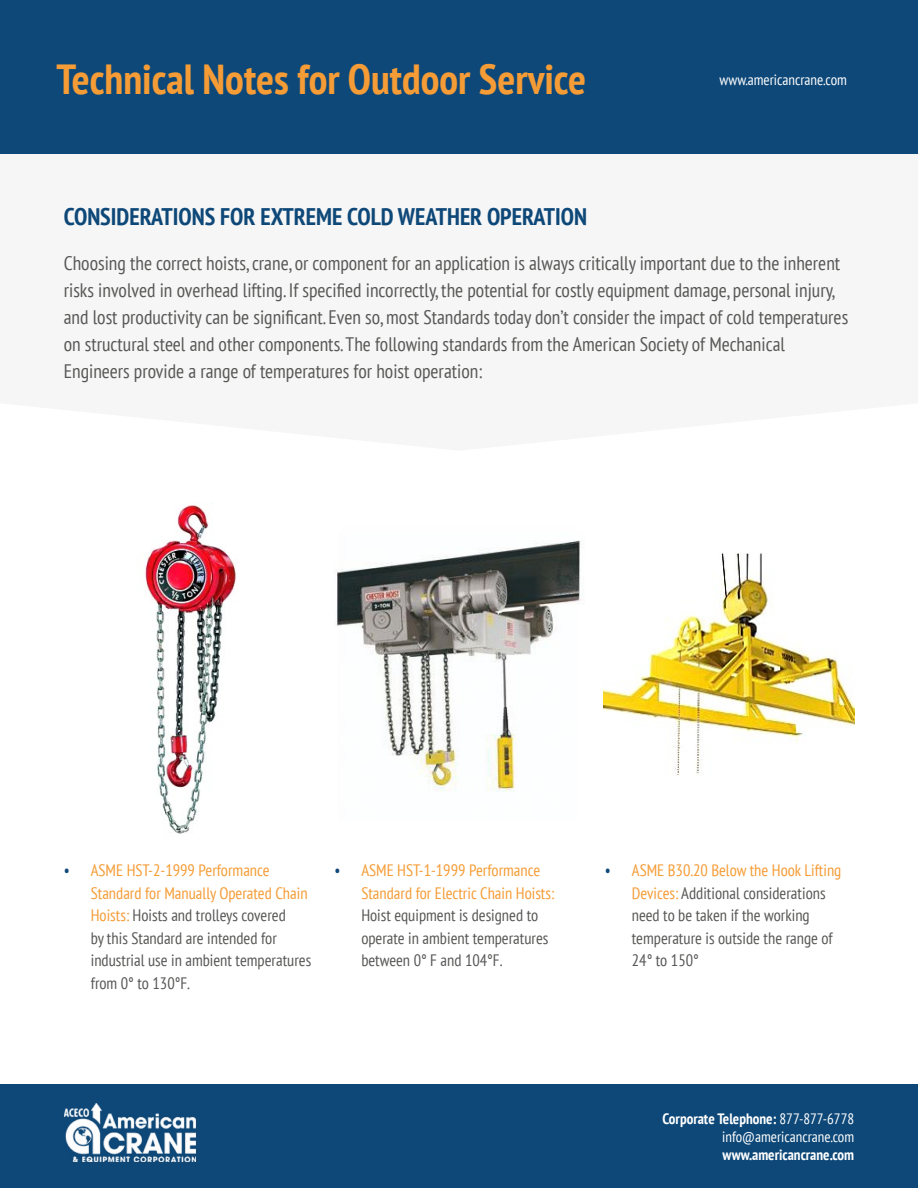
<style>
.page{position:relative;width:918px;height:1188px;background:#fff}
.page>*{position:absolute;margin:0;border:0;box-sizing:border-box;transform-origin:0 0}
.t1{font:700 condensed 42px "PT Sans";color:#f59c36}
.t2{font:700 condensed 24px "PT Sans";color:#0e4878}
.t3{font:condensed 19.5px/27px "PT Sans";color:#575756}
.t4{font:condensed 16.5px/22.5px "PT Sans";color:#575756}
.t5{font:condensed 16.5px/22.5px "PT Sans";color:#f59c36}
.t6{font:condensed 15px/18px "PT Sans";color:#fff;text-align:right}
.t7{font:700 condensed 15px "PT Sans";color:#fff}
.s1{color:#0e4878}
.s2{color:#f59c36}
.s3{font-weight:700}
</style>
<div class="page">
<div style="left:0;top:1084px;width:918px;height:104px;background:#0e4878"></div>
<img style="left:64px;top:1103px;width:132px;height:59px">
<div style="left:0;top:0;width:918px;height:154px;background:#0e4878"></div>
<img style="left:145px;top:503px;width:91px;height:331px">
<img style="left:336px;top:540px;width:245px;height:252px">
<img style="left:603px;top:552px;width:251px;height:223px">
<h1 class="t1" style="left:56px;top:52px;width:531px">Technical Notes for Outdoor Service</h1>
<p class="t6" style="left:719px;top:71px;width:129px">www.americancrane.com</p>
<p class="t2" style="left:64px;top:201px;width:525px">CONSIDERATIONS FOR EXTREME COLD WEATHER OPERATION</p>
<p class="t3" style="left:64px;top:249px;width:786px">Choosing the correct hoists, crane, or component for an application is always critically important due to the inherent risks involved in overhead lifting. If specified incorrectly, the potential for costly equipment damage, personal injury, and lost productivity can be significant. Even so, most Standards today don’t consider the impact of cold temperatures on structural steel and other components. The following standards from the American Society of Mechanical Engineers provide a range of temperatures for hoist operation:</p>
<p class="t4" style="left:91px;top:859px;width:222px;text-indent:-27px"><span class="s1">•</span> <span class="s2">ASME HST-2-1999 Performance<br>Standard for Manually Operated Chain<br>Hoists:</span> Hoists and trolleys covered<br>by this Standard are intended for industrial use in ambient temperatures from 0° to 130°F.</p>
<p class="t5" style="left:361px;top:859px;width:194px;text-indent:-27px"><span class="s1">•</span> ASME HST-1-1999 Performance<br>Standard for Electric Chain Hoists:</p>
<p class="t4" style="left:361px;top:904px;width:189px">Hoist equipment is designed to operate in ambient temperatures between 0° F and 104°F.</p>
<p class="t4" style="left:632px;top:859px;width:211px;text-indent:-27px"><span class="s1">•</span> <span class="s2">ASME B30.20 Below the Hook Lifting<br>Devices:</span> Additional considerations need to be taken if the working temperature is outside the range of<br>24° to 150°</p>
<p class="t6" style="left:663px;top:1110px;width:193px"><span class="s3">Corporate Telephone:</span> 877-877-6778 info@americancrane.com</p>
<p class="t7" style="left:722px;top:1145px;width:133px">www.americancrane.com</p>
</div>
